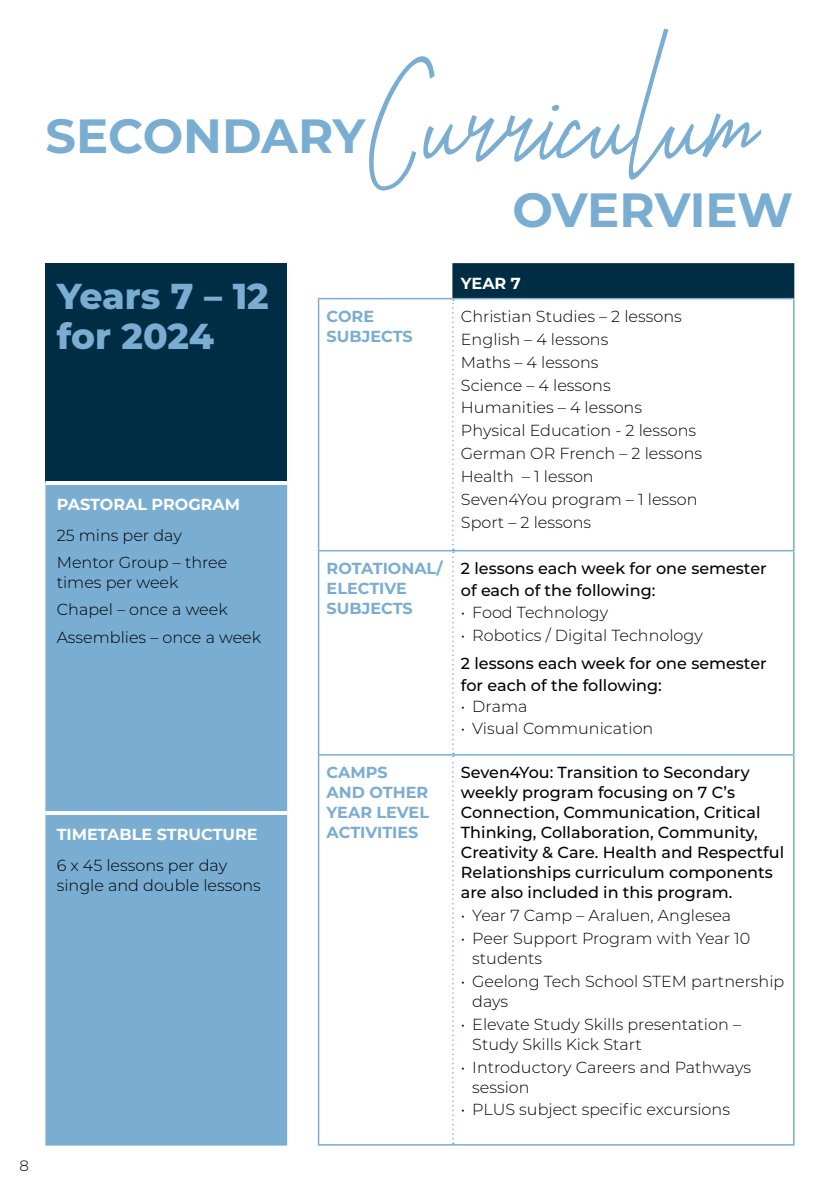
<style>
.page{position:relative;width:840px;height:1191px;background:#fff}
.page>*{position:absolute;margin:0;border:0;box-sizing:border-box;transform-origin:0 0}
.t1{font:200px "Otella";color:#79add2}
.t2{font:700 48px "Montserrat";color:#79add2}
.t3{font:800 36px/40px "Montserrat";letter-spacing:-.005em;color:#79add2}
.t4{font:300 16px/22.8px "Montserrat";color:#000}
.t5{font:500 16px/20px "Montserrat";color:#000}
.t6{font:700 16px/20px "Montserrat";color:#79add2}
.t7{font:700 16px "Montserrat";color:#fff}
.t8{font:300 15px "Montserrat";color:#000}
</style>
<div class="page">
<div style="left:45px;top:263px;width:242px;height:220px;background:#002c44"></div>
<div style="left:45px;top:485px;width:242px;height:660px;background:#79add2"></div>
<hr style="left:45px;top:481px;width:242px;height:4px;background:#fff">
<hr style="left:45px;top:811px;width:242px;height:4px;background:#fff">
<div style="left:452px;top:264px;width:341px;height:35px;background:#002c44"></div>
<hr style="left:452px;top:263px;width:341px;height:1px;background:#002c44">
<hr style="left:317px;top:298px;width:135px;height:1px;background:#79add2">
<hr style="left:317px;top:299px;width:2px;height:251px;background:#79add2">
<hr style="left:452px;top:298px;width:342px;height:1px;background:#79add2">
<hr style="left:317px;top:550px;width:135px;height:1px;background:#79add2">
<hr style="left:317px;top:551px;width:2px;height:203px;background:#79add2">
<hr style="left:452px;top:550px;width:342px;height:1px;background:#79add2">
<hr style="left:317px;top:754px;width:135px;height:1px;background:#79add2">
<hr style="left:317px;top:755px;width:2px;height:389px;background:#79add2">
<hr style="left:452px;top:754px;width:342px;height:1px;background:#79add2">
<hr style="left:317px;top:1144px;width:135px;height:1px;background:#79add2">
<hr style="left:452px;top:1144px;width:342px;height:1px;background:#79add2">
<svg style="left:452px;top:299px;width:1px;height:845px"></svg>
<hr style="left:792px;top:299px;width:2px;height:251px;background:#79add2">
<hr style="left:792px;top:551px;width:2px;height:203px;background:#79add2">
<hr style="left:792px;top:755px;width:2px;height:389px;background:#79add2">
<h1 class="t1" style="left:380px;top:20px;width:380px">Curriculum</h1>
<h2 class="t2" style="left:512px;top:175px;width:282px">OVERVIEW</h2>
<h2 class="t2" style="left:45px;top:101px;width:321px">SECONDARY</h2>
<h3 class="t3" style="left:57px;top:274px;width:213px">Years 7 – 12 for 2024</h3>
<p class="t7" style="left:57px;top:492px;width:185px">PASTORAL PROGRAM</p>
<p class="t4" style="left:57px;top:521px;width:172px;line-height:27px">25 mins per day<br>Mentor Group – three</p>
<p class="t4" style="left:57px;top:568px;width:206px;line-height:27px">times per week<br>Chapel – once a week<br>Assemblies – once a week</p>
<p class="t7" style="left:57px;top:822px;width:202px">TIMETABLE STRUCTURE</p>
<p class="t4" style="left:57px;top:855px;width:205px;line-height:20px">6 x 45 lessons per day single and double lessons</p>
<p class="t8" style="left:19px;top:1156px;width:11px">8</p>
<p class="t7" style="left:460px;top:272px;width:61px">YEAR 7</p>
<p class="t6" style="left:326px;top:306px;width:88px">CORE<br>SUBJECTS</p>
<p class="t4" style="left:460px;top:304px;width:242px">Christian Studies – 2 lessons<br>English – 4 lessons<br>Maths – 4 lessons<br>Science – 4 lessons<br>Humanities – 4 lessons<br>Physical Education - 2 lessons<br>German OR French – 2 lessons<br>Health – 1 lesson<br>Seven4You program – 1 lesson<br>Sport – 2 lessons</p>
<p class="t6" style="left:326px;top:557px;width:118px">ROTATIONAL/<br>ELECTIVE<br>SUBJECTS</p>
<p class="t5" style="left:460px;top:557px;width:307px;line-height:22px">2 lessons each week for one semester of each of the following:</p>
<p class="t4" style="left:460px;top:600px;width:149px">• Food Technology</p>
<p class="t4" style="left:460px;top:623px;width:243px">• Robotics / Digital Technology</p>
<p class="t5" style="left:460px;top:651px;width:307px;line-height:22px">2 lessons each week for one semester for each of the following:</p>
<p class="t4" style="left:460px;top:694px;width:68px">• Drama</p>
<p class="t4" style="left:460px;top:716px;width:194px">• Visual Communication</p>
<p class="t6" style="left:326px;top:762px;width:104px">CAMPS<br>AND OTHER<br>YEAR LEVEL<br>ACTIVITIES</p>
<p class="t5" style="left:460px;top:762px;width:324px">Seven4You: Transition to Secondary weekly program focusing on 7 C’s Connection, Communication, Critical Thinking, Collaboration, Community, Creativity &amp; Care. Health and Respectful Relationships curriculum components are also included in this program.</p>
<p class="t4" style="left:460px;top:903px;width:271px">• Year 7 Camp – Araluen, Anglesea</p>
<p class="t4" style="left:472px;top:928px;width:279px;line-height:20px;text-indent:-11px">• Peer Support Program with Year 10 students</p>
<p class="t4" style="left:472px;top:970px;width:313px;line-height:20px;text-indent:-11px">• Geelong Tech School STEM partnership days</p>
<p class="t4" style="left:472px;top:1013px;width:270px;line-height:20px;text-indent:-11px">• Elevate Study Skills presentation –<br>Study Skills Kick Start</p>
<p class="t4" style="left:472px;top:1056px;width:280px;line-height:20px;text-indent:-11px">• Introductory Careers and Pathways session</p>
<p class="t4" style="left:460px;top:1097px;width:270px">• PLUS subject specific excursions</p>
</div>
